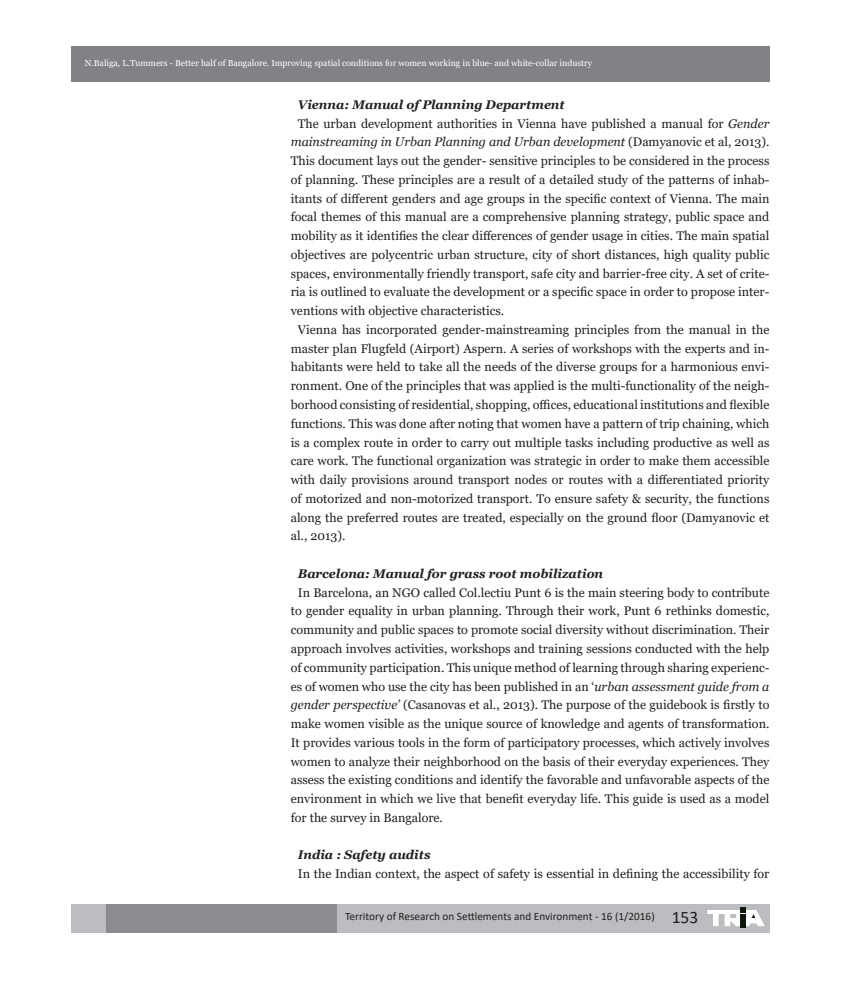
<style>
.page{position:relative;width:851px;height:993px;background:#fff}
.page>*{position:absolute;margin:0;border:0;box-sizing:border-box;transform-origin:0 0}
.t1{font:12.5px/18.8px "Georgia";color:#231f20;text-align:justify}
.t2{font:italic 700 12.5px "Georgia";color:#231f20}
.t3{font:italic 12.5px "Georgia";color:#231f20}
.t4{font:11.25px "Calibri";color:#231f20}
.t5{font:8.75px "Georgia";color:#fff}
.s1{font-style:italic}
.s2{font-style:normal}
.s3{font-size:17.5px}
</style>
<div class="page">
<div style="left:71px;top:46px;width:698px;height:35px;background:#808285"></div>
<div style="left:71px;top:904px;width:698px;height:28px;background:#bcbdc0"></div>
<div style="left:107px;top:904px;width:230px;height:28px;background:#8a8c8f"></div>
<svg style="left:707px;top:907px;width:57px;height:18px"></svg>
<div style="left:740px;top:913px;width:6px;height:14px;background:#0f170c"></div>
<p class="t5" style="left:85px;top:58px;width:508px">N.Baliga, L.Tummers - Better half of Bangalore. Improving spatial conditions for women working in blue- and white-collar industry</p>
<p class="t2" style="left:298px;top:96px;width:268px">Vienna: Manual of Planning Department</p>
<p class="t1" style="left:298px;top:114px;width:473px">The urban development authorities in Vienna have published a manual for <span class="s1">Gender</span></p>
<p class="t3" style="left:291px;top:134px;width:480px">mainstreaming in Urban Planning and Urban development <span class="s2">(Damyanovic et al, 2013).</span></p>
<p class="t1" style="left:291px;top:151px;width:480px">This document lays out the gender- sensitive principles to be considered in the process</p>
<p class="t1" style="left:291px;top:170px;width:480px">of planning. These principles are a result of a detailed study of the patterns of inhab-</p>
<p class="t1" style="left:291px;top:189px;width:480px">itants of different genders and age groups in the specific context of Vienna. The main</p>
<p class="t1" style="left:291px;top:208px;width:480px">focal themes of this manual are a comprehensive planning strategy, public space and</p>
<p class="t1" style="left:291px;top:226px;width:480px">mobility as it identifies the clear differences of gender usage in cities. The main spatial</p>
<p class="t1" style="left:291px;top:245px;width:480px">objectives are polycentric urban structure, city of short distances, high quality public</p>
<p class="t1" style="left:291px;top:264px;width:480px">spaces, environmentally friendly transport, safe city and barrier-free city. A set of crite-</p>
<p class="t1" style="left:291px;top:283px;width:480px">ria is outlined to evaluate the development or a specific space in order to propose inter-</p>
<p class="t1" style="left:291px;top:301px;width:215px">ventions with objective characteristics.</p>
<p class="t1" style="left:298px;top:320px;width:473px">Vienna has incorporated gender-mainstreaming principles from the manual in the</p>
<p class="t1" style="left:291px;top:339px;width:480px">master plan Flugfeld (Airport) Aspern. A series of workshops with the experts and in-</p>
<p class="t1" style="left:291px;top:358px;width:480px">habitants were held to take all the needs of the diverse groups for a harmonious envi-</p>
<p class="t1" style="left:291px;top:376px;width:480px">ronment. One of the principles that was applied is the multi-functionality of the neigh-</p>
<p class="t1" style="left:291px;top:395px;width:480px">borhood consisting of residential, shopping, offices, educational institutions and flexible</p>
<p class="t1" style="left:291px;top:414px;width:480px">functions. This was done after noting that women have a pattern of trip chaining, which</p>
<p class="t1" style="left:291px;top:433px;width:480px">is a complex route in order to carry out multiple tasks including productive as well as</p>
<p class="t1" style="left:291px;top:451px;width:480px">care work. The functional organization was strategic in order to make them accessible</p>
<p class="t1" style="left:291px;top:470px;width:480px">with daily provisions around transport nodes or routes with a differentiated priority</p>
<p class="t1" style="left:291px;top:489px;width:480px">of motorized and non-motorized transport. To ensure safety &amp; security, the functions</p>
<p class="t1" style="left:291px;top:508px;width:480px">along the preferred routes are treated, especially on the ground floor (Damyanovic et</p>
<p class="t1" style="left:291px;top:526px;width:56px">al., 2013).</p>
<p class="t2" style="left:298px;top:565px;width:307px">Barcelona: Manual for grass root mobilization</p>
<p class="t1" style="left:291px;top:583px;width:480px;text-indent:7px">In Barcelona, an NGO called Col.lectiu Punt 6 is the main steering body to contribute to gender equality in urban planning. Through their work, Punt 6 rethinks domestic, community and public spaces to promote social diversity without discrimination. Their approach involves activities, workshops and training sessions conducted with the help of community participation. This unique method of learning through sharing experienc&shy;es of women who use the city has been published in an ‘<span class="s1">urban assessment guide from a gender perspective’</span> (Casanovas et al., 2013). The purpose of the guidebook is firstly to make women visible as the unique source of knowledge and agents of transformation.<br>It provides various tools in the form of participatory processes, which actively involves women to analyze their neighborhood on the basis of their everyday experiences. They assess the existing conditions and identify the favorable and unfavorable aspects of the environment in which we live that benefit everyday life. This guide is used as a model for the survey in Bangalore.</p>
<p class="t2" style="left:298px;top:846px;width:134px">India : Safety audits</p>
<p class="t1" style="left:298px;top:864px;width:473px">In the Indian context, the aspect of safety is essential in defining the accessibility for</p>
<p class="t4" style="left:345px;top:908px;width:355px">Territory of Research on Settlements and Environment - 16 (1/2016) <span class="s3">153</span></p>
</div>
